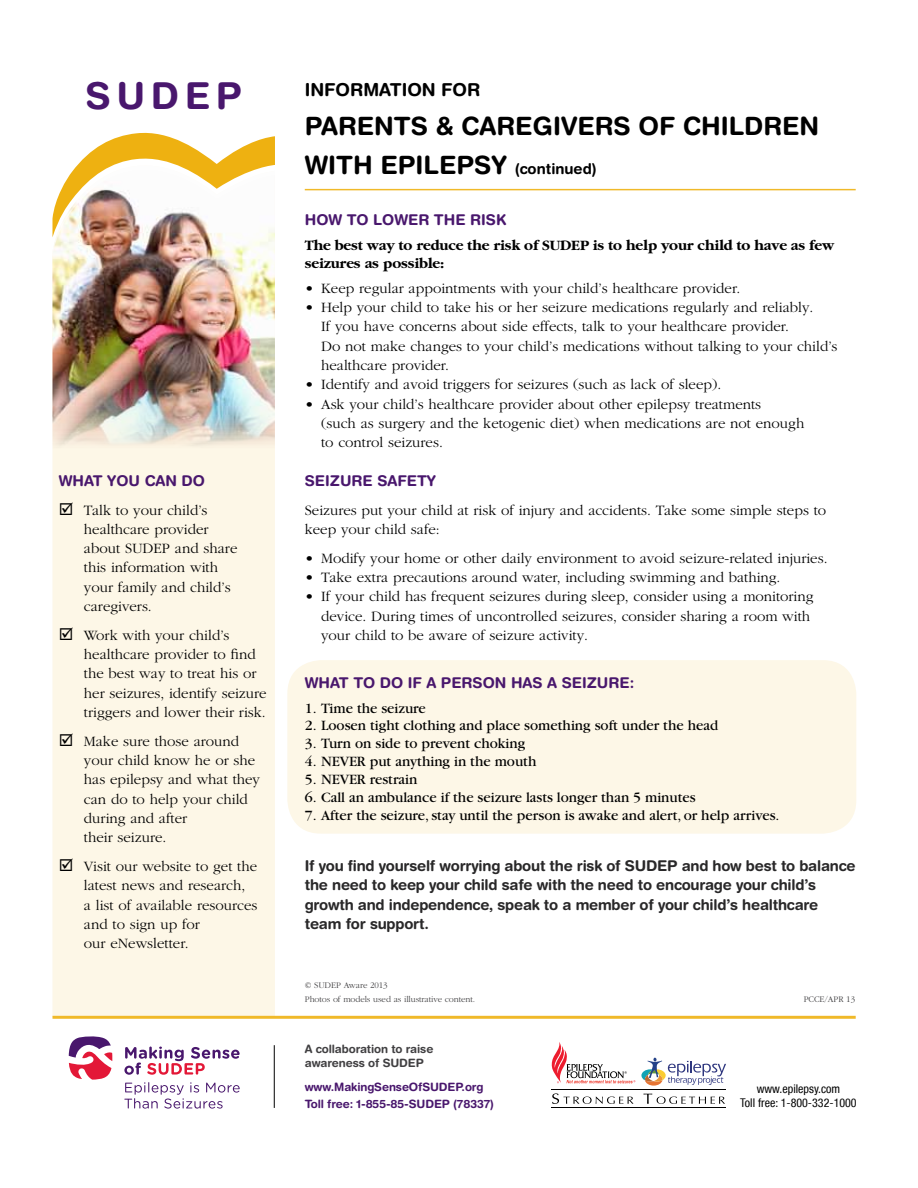
<style>
.page{position:relative;width:918px;height:1188px;background:#fff}
.page>*{position:absolute;margin:0;border:0;box-sizing:border-box;transform-origin:0 0}
.t1{font:700 37.2px "Helvetica Rounded";letter-spacing:.15em;color:#49176d}
.t2{font:700 25.35px/39.3px "Helvetica Rounded";color:#000}
.t3{font:700 17.85px "Helvetica Rounded";color:#000}
.t4{font:300 14.85px/19.4px "Garamond";color:#000}
.t5{font:14.85px "Garamond";color:#000}
.t6{font:700 14.85px/19.4px "Helvetica Rounded";letter-spacing:-.015em;color:#292829}
.t7{font:700 14.85px/17.9px "Garamond";letter-spacing:-.01em;color:#000}
.t8{font:700 14.85px "Helvetica Rounded";color:#49176d}
.t9{font:12px/14.4px "Helvetica Neue";color:#000;text-align:center}
.t10{font:700 11.55px/16.6px "Helvetica Rounded";letter-spacing:-.01em;color:#49176d}
.t11{font:700 11.55px/13.8px "Helvetica Rounded";letter-spacing:-.01em;color:#414042}
.t12{font:300 8.85px/14px "Garamond";letter-spacing:-.01em;color:#414042}
.s1{font-size:14.85px}
</style>
<div class="page">
<div style="left:52px;top:485px;width:223px;height:531px;background:#fdf7e7"></div>
<img style="left:52px;top:257px;width:223px;height:228px">
<div style="left:287px;top:660px;width:569px;height:174px;background:#fdf7e7;border-radius:33px"></div>
<img style="left:52px;top:132px;width:223px;height:125px">
<hr style="left:305px;top:189px;width:551px;height:1px;background:#f0b929">
<svg style="left:124px;top:1047px;width:116px;height:28px"></svg>
<svg style="left:124px;top:1082px;width:116px;height:27px"></svg>
<svg style="left:69px;top:1036px;width:43px;height:44px"></svg>
<hr style="left:274px;top:1045px;width:1px;height:63px;background:#000">
<hr style="left:52px;top:1016px;width:804px;height:3px;background:#f0b929">
<svg style="left:551px;top:1042px;width:84px;height:41px"></svg>
<hr style="left:551px;top:1108px;width:174px;height:1px;background:#000">
<hr style="left:551px;top:1089px;width:174px;height:1px;background:#000">
<svg style="left:641px;top:1058px;width:85px;height:28px"></svg>
<svg style="left:552px;top:1093px;width:82px;height:11px"></svg>
<svg style="left:643px;top:1094px;width:82px;height:10px"></svg>
<h1 class="t1" style="left:85px;top:74px;width:158px">SUDEP</h1>
<p class="t8" style="left:59px;top:471px;width:148px">WHAT YOU CAN DO</p>
<p class="t4" style="left:84px;top:500px;width:155px;text-indent:-25px">☑ Talk to your child’s healthcare provider about SUDEP and share this information with your family and child’s caregivers.</p>
<p class="t4" style="left:84px;top:626px;width:184px;text-indent:-25px">☑ Work with your child’s healthcare provider to find the best way to treat his or her seizures, identify seizure triggers and lower their risk.</p>
<p class="t4" style="left:84px;top:732px;width:178px;text-indent:-25px">☑ Make sure those around your child know he or she has epilepsy and what they can do to help your child during and after<br>their seizure.</p>
<p class="t4" style="left:84px;top:857px;width:175px;text-indent:-25px">☑ Visit our website to get the latest news and research,<br>a list of available resources and to sign up for<br>our eNewsletter.</p>
<p class="t3" style="left:305px;top:78px;width:177px">INFORMATION FOR</p>
<h2 class="t2" style="left:305px;top:106px;width:516px">PARENTS &amp; CAREGIVERS OF CHILDREN<br>WITH EPILEPSY <span class="s1">(continued)</span></h2>
<p class="t8" style="left:305px;top:211px;width:203px">HOW TO LOWER THE RISK</p>
<p class="t7" style="left:305px;top:237px;width:531px">The best way to reduce the risk of SUDEP is to help your child to have as few seizures as possible:</p>
<p class="t4" style="left:305px;top:279px;width:437px">• Keep regular appointments with your child’s healthcare provider.</p>
<p class="t4" style="left:321px;top:298px;width:518px;text-indent:-16px">• Help your child to take his or her seizure medications regularly and reliably.<br>If you have concerns about side effects, talk to your healthcare provider.<br>Do not make changes to your child’s medications without talking to your child’s healthcare provider.</p>
<p class="t4" style="left:305px;top:375px;width:418px">• Identify and avoid triggers for seizures (such as lack of sleep).</p>
<p class="t4" style="left:321px;top:394px;width:485px;text-indent:-16px">• Ask your child’s healthcare provider about other epilepsy treatments<br>(such as surgery and the ketogenic diet) when medications are not enough to control seizures.</p>
<p class="t8" style="left:305px;top:471px;width:133px">SEIZURE SAFETY</p>
<p class="t4" style="left:305px;top:500px;width:523px">Seizures put your child at risk of injury and accidents. Take some simple steps to keep your child safe:</p>
<p class="t4" style="left:305px;top:549px;width:524px">• Modify your home or other daily environment to avoid seizure-related injuries.</p>
<p class="t4" style="left:305px;top:568px;width:477px">• Take extra precautions around water, including swimming and bathing.</p>
<p class="t4" style="left:321px;top:587px;width:494px;text-indent:-16px">• If your child has frequent seizures during sleep, consider using a monitoring device. During times of uncontrolled seizures, consider sharing a room with your child to be aware of seizure activity.</p>
<p class="t8" style="left:305px;top:674px;width:331px">WHAT TO DO IF A PERSON HAS A SEIZURE:</p>
<p class="t5" style="left:305px;top:700px;width:123px">1. Time the seizure</p>
<p class="t5" style="left:305px;top:718px;width:415px">2. Loosen tight clothing and place something soft under the head</p>
<p class="t5" style="left:305px;top:736px;width:222px">3. Turn on side to prevent choking</p>
<p class="t5" style="left:305px;top:754px;width:233px">4. NEVER put anything in the mouth</p>
<p class="t5" style="left:305px;top:772px;width:114px">5. NEVER restrain</p>
<p class="t5" style="left:305px;top:789px;width:392px">6. Call an ambulance if the seizure lasts longer than 5 minutes</p>
<p class="t5" style="left:305px;top:807px;width:476px">7. After the seizure, stay until the person is awake and alert, or help arrives.</p>
<p class="t6" style="left:305px;top:856px;width:552px">If you find yourself worrying about the risk of SUDEP and how best to balance the need to keep your child safe with the need to encourage your child’s growth and independence, speak to a member of your child’s healthcare team for support.</p>
<p class="t12" style="left:305px;top:979px;width:172px">© SUDEP Aware 2013<br>Photos of models used as illustrative content.</p>
<p class="t11" style="left:305px;top:1042px;width:130px">A collaboration to raise awareness of SUDEP</p>
<p class="t10" style="left:305px;top:1078px;width:191px">www.MakingSenseOfSUDEP.org<br>Toll free: 1-855-85-SUDEP (78337)</p>
<p class="t12" style="left:804px;top:992px;width:53px">PCCE/APR 13</p>
<p class="t9" style="left:740px;top:1081px;width:118px">www.epilepsy.com<br>Toll free: 1-800-332-1000</p>
</div>
